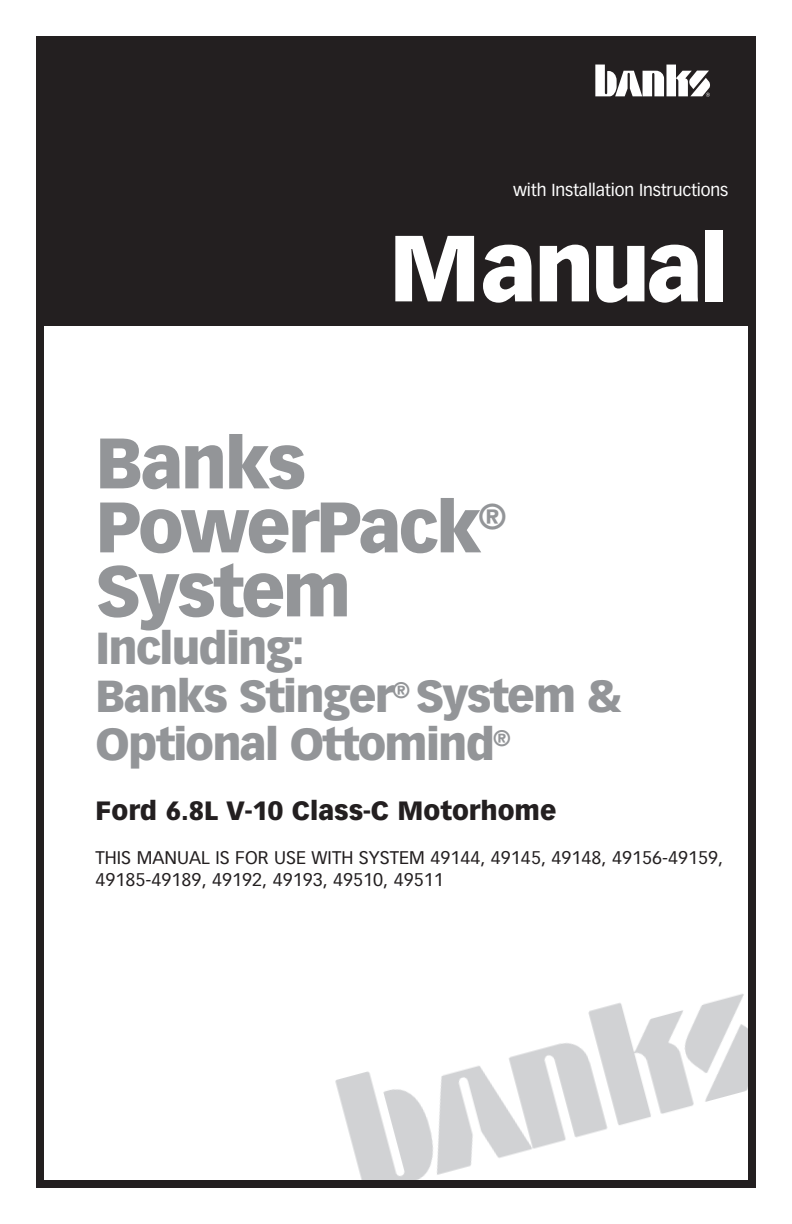
<style>
.page{position:relative;width:792px;height:1224px;background:#fff}
.page>*{position:absolute;margin:0;border:0;box-sizing:border-box;transform-origin:0 0}
.t1{font:900 92px "Vectora LT Std";letter-spacing:-.035em;color:#fff}
.t2{font:900 70px/64px "Vectora LT Std";letter-spacing:-.04em;color:#939598}
.t3{font:900 44px/48px "Vectora LT Std";letter-spacing:-.04em;color:#939598}
.t4{font:900 26px "Vectora LT Std";color:#231f20}
.t5{font:18px/22px "Vectora LT Std";color:#231f20}
.t6{font:17.2px "Vectora LT Std";letter-spacing:-.01em;color:#fff}
</style>
<div class="page">
<img style="left:335px;top:994px;width:412px;height:185px">
<div style="left:36px;top:36px;width:720px;height:1152px;border:8px solid #231f20"></div>
<div style="left:36px;top:44px;width:715px;height:281px;background:#231f20"></div>
<svg style="left:595px;top:65px;width:115px;height:32px"></svg>
<p class="t6" style="left:513px;top:180px;width:217px">with Installation Instructions</p>
<h1 class="t1" style="left:389px;top:211px;width:341px">Manual</h1>
<h2 class="t2" style="left:96px;top:431px;width:413px">Banks<br>PowerPack<sup>®<br></sup>System</h2>
<h3 class="t3" style="left:96px;top:624px;width:528px">Including:<br>Banks Stinger<sup>®</sup> System &amp;<br>Optional Ottomind<sup>®</sup></h3>
<h3 class="t4" style="left:96px;top:795px;width:462px">Ford 6.8L V-10 Class-C Motorhome</h3>
<p class="t5" style="left:96px;top:847px;width:629px">THIS MANUAL IS FOR USE WITH SYSTEM 49144, 49145, 49148, 49156-49159,<br>49185-49189, 49192, 49193, 49510, 49511</p>
</div>
